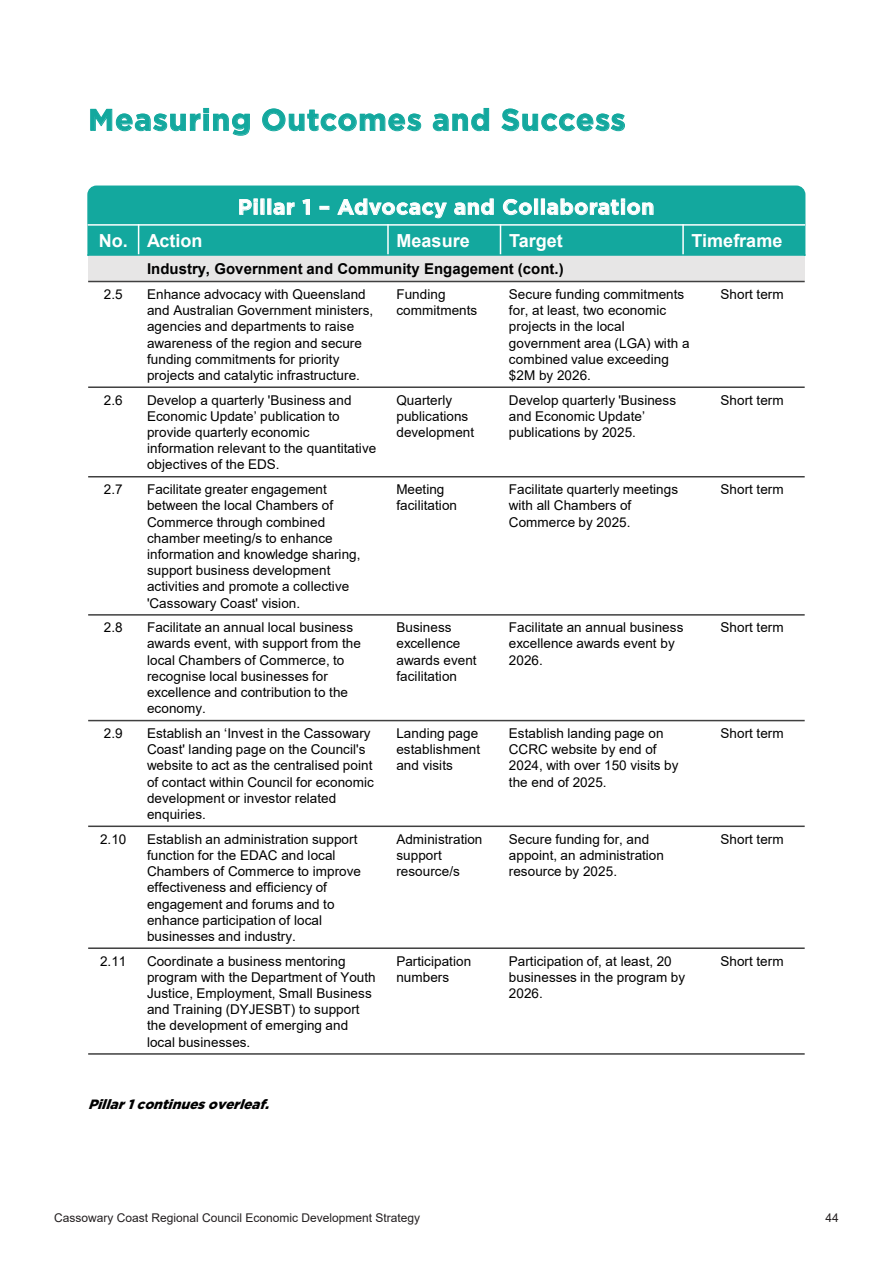
<style>
.page{position:relative;width:893px;height:1263px;background:#fff}
.page>*{position:absolute;margin:0;border:0;box-sizing:border-box;transform-origin:0 0}
.t1{font:700 30px "Gotham";letter-spacing:.025em;color:#13a89e}
.t2{font:700 21px "Gotham";letter-spacing:.025em;color:#fff}
.t3{font:700 18px "Arial";color:#fff}
.t4{font:700 15px "Arial";letter-spacing:.005em;color:#000}
.t5{font:13.5px/16.2px "Arial";letter-spacing:.005em;color:#000}
.t6{font:italic 900 13.5px "Gotham";color:#000}
.t7{font:12px "Arial";color:#231f20}
</style>
<div class="page">
<div style="left:87px;top:185px;width:719px;height:41px;background:#13a89e"></div>
<div style="left:88px;top:225px;width:51px;height:30px;background:#13a89e"></div>
<div style="left:139px;top:225px;width:249px;height:30px;background:#13a89e"></div>
<div style="left:388px;top:225px;width:112px;height:30px;background:#13a89e"></div>
<div style="left:500px;top:225px;width:183px;height:30px;background:#13a89e"></div>
<div style="left:683px;top:225px;width:122px;height:30px;background:#13a89e"></div>
<div style="left:88px;top:255px;width:51px;height:26px;background:#e7e6e6"></div>
<div style="left:139px;top:255px;width:666px;height:26px;background:#e7e6e6"></div>
<hr style="left:138px;top:224px;width:1px;height:32px;background:#fff">
<hr style="left:387px;top:224px;width:2px;height:32px;background:#fff">
<hr style="left:500px;top:224px;width:1px;height:32px;background:#fff">
<hr style="left:682px;top:224px;width:2px;height:32px;background:#fff">
<hr style="left:87px;top:254px;width:718px;height:2px;background:#13a89e">
<hr style="left:88px;top:281px;width:717px;height:1px;background:#404040">
<hr style="left:88px;top:386px;width:717px;height:2px;background:#404040">
<hr style="left:88px;top:476px;width:717px;height:1px;background:#404040">
<hr style="left:88px;top:614px;width:717px;height:2px;background:#404040">
<hr style="left:88px;top:720px;width:717px;height:1px;background:#404040">
<hr style="left:88px;top:825px;width:717px;height:2px;background:#404040">
<hr style="left:88px;top:947px;width:717px;height:2px;background:#404040">
<hr style="left:87px;top:224px;width:2px;height:32px;background:#13a89e">
<hr style="left:87px;top:224px;width:718px;height:2px;background:#fff">
<hr style="left:88px;top:1053px;width:717px;height:2px;background:#404040">
<p class="t1" style="left:88px;top:100px;width:539px">Measuring Outcomes and Success</p>
<p class="t2" style="left:238px;top:193px;width:418px">Pillar 1 – Advocacy and Collaboration</p>
<p class="t3" style="left:99px;top:228px;width:105px">No. Action</p>
<p class="t3" style="left:396px;top:228px;width:75px">Measure</p>
<p class="t3" style="left:509px;top:228px;width:55px">Target</p>
<p class="t3" style="left:692px;top:228px;width:92px">Timeframe</p>
<p class="t4" style="left:147px;top:258px;width:418px">Industry, Government and Community Engagement (cont.)</p>
<p class="t5" style="left:104px;top:286px;width:20px">2.5</p>
<p class="t5" style="left:147px;top:286px;width:228px">Enhance advocacy with Queensland and Australian Government ministers, agencies and departments to raise awareness of the region and secure funding commitments for priority projects and catalytic infrastructure.</p>
<p class="t5" style="left:396px;top:286px;width:82px">Funding commitments</p>
<p class="t5" style="left:509px;top:286px;width:182px">Secure funding commitments for, at least, two economic projects in the local government area (LGA) with a combined value exceeding $2M by 2026.</p>
<p class="t5" style="left:721px;top:286px;width:65px">Short term</p>
<p class="t5" style="left:104px;top:392px;width:20px">2.6</p>
<p class="t5" style="left:147px;top:392px;width:231px">Develop a quarterly 'Business and<br>Economic Update’ publication to provide quarterly economic information relevant to the quantitative objectives of the EDS.</p>
<p class="t5" style="left:396px;top:392px;width:79px">Quarterly publications development</p>
<p class="t5" style="left:509px;top:392px;width:169px">Develop quarterly 'Business and Economic Update’ publications by 2025.</p>
<p class="t5" style="left:721px;top:392px;width:65px">Short term</p>
<p class="t5" style="left:104px;top:481px;width:20px">2.7</p>
<p class="t5" style="left:147px;top:481px;width:215px">Facilitate greater engagement between the local Chambers of<br>Commerce through combined chamber meeting/s to enhance information and knowledge sharing, support business development activities and promote a collective 'Cassowary Coast' vision.</p>
<p class="t5" style="left:396px;top:481px;width:62px">Meeting facilitation</p>
<p class="t5" style="left:509px;top:481px;width:171px">Facilitate quarterly meetings with all Chambers of<br>Commerce by 2025.</p>
<p class="t5" style="left:721px;top:481px;width:65px">Short term</p>
<p class="t5" style="left:104px;top:619px;width:20px">2.8</p>
<p class="t5" style="left:147px;top:619px;width:215px">Facilitate an annual local business awards event, with support from the local Chambers of Commerce, to recognise local businesses for excellence and contribution to the economy.</p>
<p class="t5" style="left:396px;top:619px;width:82px">Business excellence awards event facilitation</p>
<p class="t5" style="left:509px;top:619px;width:176px">Facilitate an annual business excellence awards event by<br>2026.</p>
<p class="t5" style="left:721px;top:619px;width:65px">Short term</p>
<p class="t5" style="left:104px;top:725px;width:20px">2.9</p>
<p class="t5" style="left:147px;top:725px;width:228px">Establish an ‘Invest in the Cassowary<br>Coast' landing page on the Council's website to act as the centralised point of contact within Council for economic development or investor related enquiries.</p>
<p class="t5" style="left:396px;top:725px;width:85px">Landing page establishment and visits</p>
<p class="t5" style="left:509px;top:725px;width:171px">Establish landing page on<br>CCRC website by end of<br>2024, with over 150 visits by the end of 2025.</p>
<p class="t5" style="left:720px;top:725px;width:65px">Short term</p>
<p class="t5" style="left:100px;top:831px;width:28px">2.10</p>
<p class="t5" style="left:147px;top:831px;width:215px">Establish an administration support function for the EDAC and local<br>Chambers of Commerce to improve effectiveness and efficiency of engagement and forums and to enhance participation of local businesses and industry.</p>
<p class="t5" style="left:396px;top:831px;width:87px">Administration support resource/s</p>
<p class="t5" style="left:509px;top:831px;width:157px">Secure funding for, and appoint, an administration resource by 2025.</p>
<p class="t5" style="left:720px;top:831px;width:65px">Short term</p>
<p class="t5" style="left:100px;top:953px;width:28px">2.11</p>
<p class="t5" style="left:147px;top:953px;width:230px">Coordinate a business mentoring program with the Department of Youth<br>Justice, Employment, Small Business and Training (DYJESBT) to support the development of emerging and local businesses.</p>
<p class="t5" style="left:396px;top:953px;width:76px">Participation numbers</p>
<p class="t5" style="left:509px;top:953px;width:178px">Participation of, at least, 20 businesses in the program by<br>2026.</p>
<p class="t5" style="left:720px;top:953px;width:65px">Short term</p>
<p class="t6" style="left:88px;top:1095px;width:188px">Pillar1continuesoverleaf.</p>
<p class="t7" style="left:54px;top:1209px;width:368px">Cassowary Coast Regional Council Economic Development Strategy</p>
<p class="t7" style="left:826px;top:1209px;width:15px">44</p>
</div>
